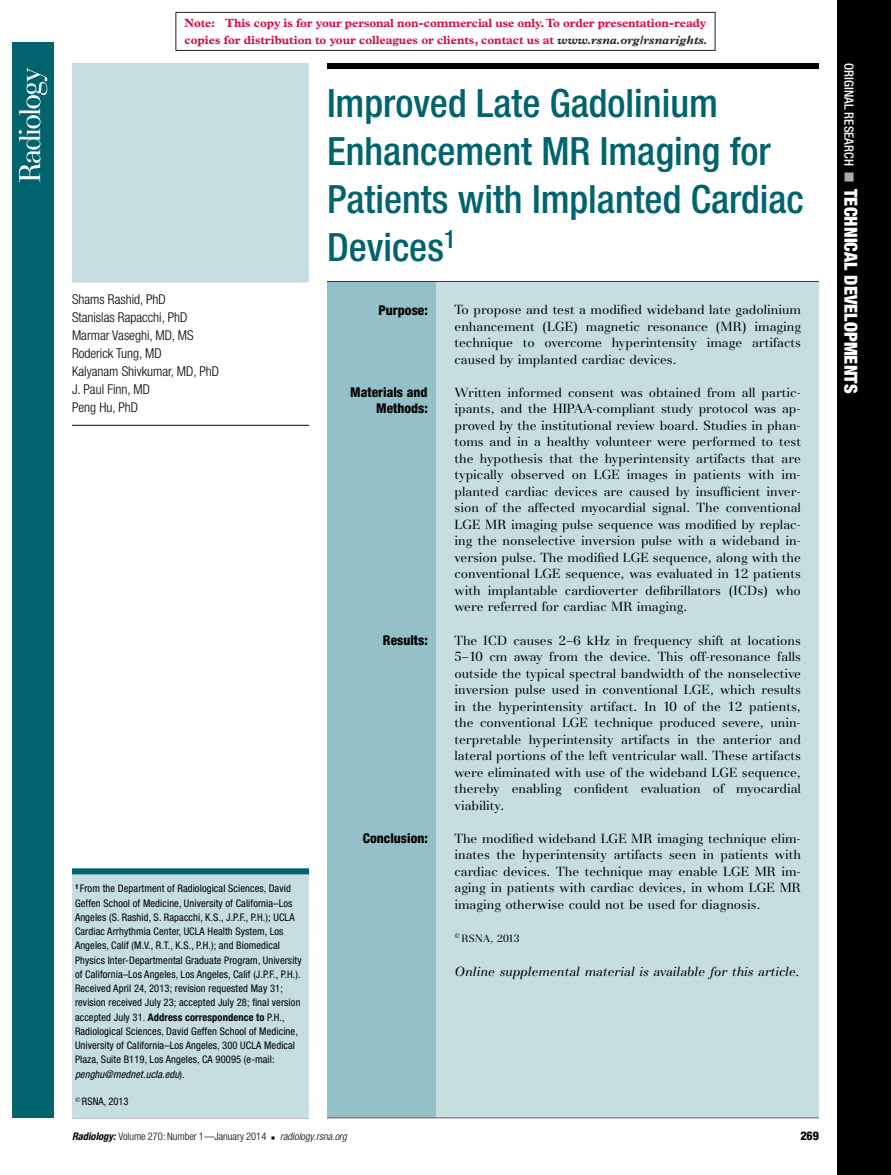
<style>
.page{position:relative;width:891px;height:1175px;background:#fff}
.page>*{position:absolute;margin:0;border:0;box-sizing:border-box;transform-origin:0 0}
.t1{font:500 condensed 39px/48px "Helvetica Neue";color:#00636d}
.t2{font:900 condensed 18px "Helvetica Neue";letter-spacing:.005em;color:#fff}
.t3{font:300 condensed 13.5px/18px "Helvetica Neue";color:#000}
.t4{font:800 condensed 13.5px/16.5px "Helvetica Neue";color:#000;text-align:right}
.t5{font:13.2px/16.5px "AT Basilia";color:#000;text-align:justify}
.t6{font:italic 13.2px "AT Basilia";color:#000}
.t7{font:700 12px/16.5px "Plantin";letter-spacing:-.01em;color:#d20d44}
.t8{font:800 condensed 12px "Helvetica Neue";color:#000}
.t9{font:condensed 10.5px/14.2px "Helvetica Neue";letter-spacing:.01em;color:#000}
.t10{font:300 condensed 10.5px "Helvetica Neue";color:#000}
.t11{font:10.5px "AT Basilia";color:#000}
.s1{font-style:italic;color:#231f20}
.s2{font-weight:700}
.s3{font-style:italic}
.s4{font-weight:700;font-style:italic}
.s5{font-family:"Universal Newswith Comm Pi";font-weight:400;font-stretch:normal;font-size:6px}
.s6{font-weight:500;font-size:12.75px}
.s7{font-family:"Universal Newswith Comm Pi";font-weight:400;font-stretch:normal;color:#a8a9ad}
</style>
<div class="page">
<div style="left:12px;top:42px;width:42px;height:1075px;background:#00636d"></div>
<svg style="left:19px;top:68px;width:28px;height:114px"></svg>
<div style="left:327px;top:63px;width:492px;height:6px;background:#000"></div>
<hr style="left:327px;top:1117px;width:492px;height:1px;background:#000">
<hr style="left:72px;top:1117px;width:237px;height:1px;background:#000">
<div style="left:837px;top:0;width:54px;height:1174px;background:#000"></div>
<hr style="left:327px;top:281px;width:492px;height:1px;background:#000">
<hr style="left:72px;top:281px;width:237px;height:1px;background:#000">
<hr style="left:72px;top:425px;width:237px;height:1px;background:#000">
<div style="left:327px;top:282px;width:109px;height:835px;background:#94c1c8"></div>
<div style="left:436px;top:282px;width:383px;height:835px;background:#c6dee1"></div>
<div style="left:72px;top:868px;width:237px;height:249px;background:#c6dee1"></div>
<div style="left:72px;top:868px;width:237px;height:6px;background:#00636d"></div>
<div style="left:72px;top:63px;width:237px;height:218px;background:#c6dee1"></div>
<div style="left:176px;top:12px;width:540px;height:39px;border:1px solid #231f20"></div>
<p class="t7" style="left:185px;top:15px;width:524px">Note: This copy is for your personal non-commercial use only. To order presentation-ready copies for distribution to your colleagues or clients, contact us at <span class="s1">www.rsna.org/rsnarights.</span></p>
<h1 class="t1" style="left:327px;top:78px;width:478px">Improved Late Gadolinium<br>Enhancement MR Imaging for<br>Patients with Implanted Cardiac<br>Devices<sup>1</sup></h1>
<p class="t3" style="left:72px;top:290px;width:149px">Shams Rashid, PhD<br>Stanislas Rapacchi, PhD<br>Marmar Vaseghi, MD, MS<br>Roderick Tung, MD<br>Kalyanam Shivkumar, MD, PhD<br>J. Paul Finn, MD<br>Peng Hu, PhD</p>
<p class="t4" style="left:378px;top:301px;width:51px">Purpose:</p>
<p class="t5" style="left:454px;top:301px;width:348px">To propose and test a modified wideband late gadolinium enhancement (LGE) magnetic resonance (MR) imaging technique to overcome hyperintensity image artifacts caused by implanted cardiac devices.</p>
<p class="t4" style="left:350px;top:383px;width:79px">Materials and<br>Methods:</p>
<p class="t5" style="left:454px;top:384px;width:348px">Written informed consent was obtained from all partic&shy;ipants, and the HIPAA-compliant study protocol was ap&shy;proved by the institutional review board. Studies in phan&shy;toms and in a healthy volunteer were performed to test the hypothesis that the hyperintensity artifacts that are typically observed on LGE images in patients with im&shy;planted cardiac devices are caused by insufficient inver&shy;sion of the affected myocardial signal. The conventional LGE MR imaging pulse sequence was modified by replac&shy;ing the nonselective inversion pulse with a wideband in&shy;version pulse. The modified LGE sequence, along with the conventional LGE sequence, was evaluated in 12 patients with implantable cardioverter defibrillators (ICDs) who were referred for cardiac MR imaging.</p>
<p class="t4" style="left:383px;top:631px;width:47px">Results:</p>
<p class="t5" style="left:454px;top:632px;width:348px">The ICD causes 2–6 kHz in frequency shift at locations 5–10 cm away from the device. This off-resonance falls outside the typical spectral bandwidth of the nonselective inversion pulse used in conventional LGE, which results in the hyperintensity artifact. In 10 of the 12 patients, the conventional LGE technique produced severe, unin&shy;terpretable hyperintensity artifacts in the anterior and lateral portions of the left ventricular wall. These artifacts were eliminated with use of the wideband LGE sequence, thereby enabling confident evaluation of myocardial viability.</p>
<p class="t4" style="left:363px;top:829px;width:67px">Conclusion:</p>
<p class="t5" style="left:454px;top:830px;width:348px">The modified wideband LGE MR imaging technique elim&shy;inates the hyperintensity artifacts seen in patients with cardiac devices. The technique may enable LGE MR im&shy;aging in patients with cardiac devices, in whom LGE MR imaging otherwise could not be used for diagnosis.</p>
<p class="t11" style="left:454px;top:931px;width:67px"><sup>q</sup> RSNA, 2013</p>
<p class="t6" style="left:454px;top:964px;width:347px">Online supplemental material is available for this article.</p>
<p class="t9" style="left:75px;top:881px;width:228px"><sup>1</sup> From the Department of Radiological Sciences, David Geffen School of Medicine, University of California–Los Angeles (S. Rashid, S. Rapacchi, K.S., J.P.F., P.H.); UCLA Cardiac Arrhythmia Center, UCLA Health System, Los Angeles, Calif (M.V., R.T., K.S., P.H.); and Biomedical Physics Inter-Departmental Graduate Program, University of California–Los Angeles, Los Angeles, Calif (J.P.F., P.H.).<br>Received April 24, 2013; revision requested May 31; revision received July 23; accepted July 28; final version accepted July 31. <span class="s2">Address correspondence to</span> P.H., Radiological Sciences, David Geffen School of Medicine, University of California–Los Angeles, 300 UCLA Medical Plaza, Suite B119, Los Angeles, CA 90095 (e-mail: <span class="s3">penghu@mednet.ucla.edu</span>).</p>
<p class="t9" style="left:75px;top:1094px;width:55px"><sup>q</sup> RSNA, 2013</p>
<p class="t10" style="left:72px;top:1130px;width:276px"><span class="s4">Radiology:</span> Volume 270: Number 1—January 2014 <span class="s5">n</span> <span class="s3">radiology.rsna.org</span></p>
<p class="t8" style="left:801px;top:1128px;width:20px">269</p>
<h2 class="t2" style="left:862px;top:63px;width:332px;rotate:90deg"><span class="s6">Original Research</span> <span class="s7">n</span> Technical Developments</h2>
</div>
